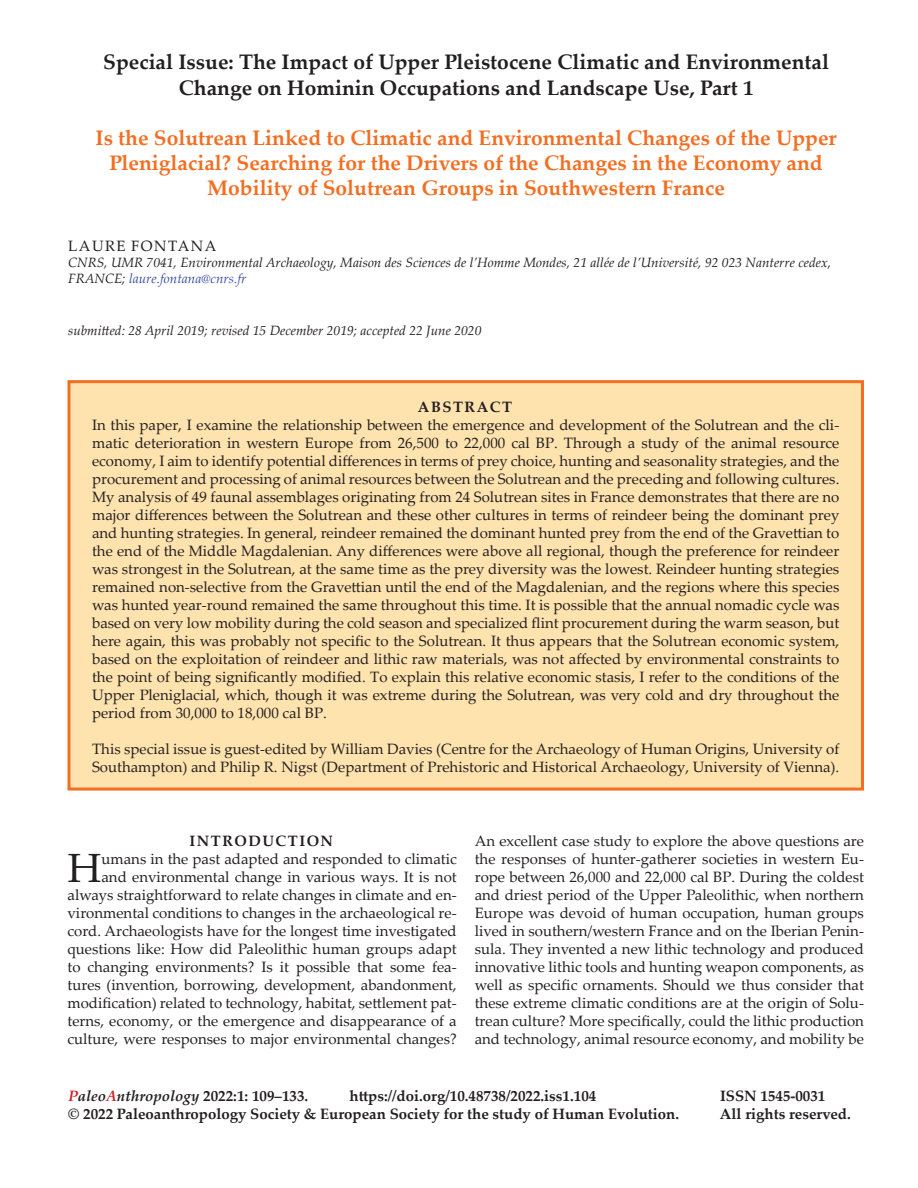
<style>
.page{position:relative;width:918px;height:1188px;background:#fff}
.page>*{position:absolute;margin:0;border:0;box-sizing:border-box;transform-origin:0 0}
.article_first_paragr{font:40.8px "Palatino Linotype";color:#231f20}
.t1{font:700 21px/25.2px "Palatino Linotype";color:#f36e21;text-align:center}
.t2{font:700 21px/25.2px "Palatino Linotype";color:#231f20;text-align:center}
.article_abstract_fir{font:15px/18px "Palatino Linotype";color:#231f20;text-align:justify}
.article_first_paragr-2{font:15px/18px "Palatino Linotype";color:#231f20;text-align:right}
.t3{font:700 15px "Palatino Linotype";color:#231f20}
.t4{font:italic 700 15px "Palatino Linotype";color:#231f20}
.t5{font:700 15px "Palatino Linotype";letter-spacing:.1em;color:#231f20}
.article_abstract_fir-2{font:15px "Palatino Linotype";letter-spacing:.1em;color:#231f20}
.figure_caption{font:italic 13.5px/16.2px "Palatino Linotype";color:#231f20}
.s1{color:#3b51a3}
.s2{color:#d1232a}
.s3{font-style:normal}
</style>
<div class="page">
<div style="left:69px;top:382px;width:793px;height:407px;background:#fee3af"></div>
<div style="left:68px;top:380px;width:796px;height:411px;border:3px solid #f36e21"></div>
<p class="t2" style="left:103px;top:49px;width:727px">Special Issue: The Impact of Upper Pleistocene Climatic and Environmental<br>Change on Hominin Occupations and Landscape Use, Part 1</p>
<p class="t1" style="left:96px;top:124px;width:743px">Is the Solutrean Linked to Climatic and Environmental Changes of the Upper<br>Pleniglacial? Searching for the Drivers of the Changes in the Economy and</p>
<p class="t1" style="left:207px;top:175px;width:519px">Mobility of Solutrean Groups in Southwestern France</p>
<p class="article_abstract_fir-2" style="left:68px;top:235px;width:150px">LAURE FONTANA</p>
<p class="figure_caption" style="left:68px;top:254px;width:765px">CNRS, UMR 7041, Environmental Archaeology, Maison des Sciences de l’Homme Mondes, 21 allée de l’Université, 92 023 Nanterre cedex,<br>FRANCE; <span class="s1">laure.fontana@cnrs.fr</span></p>
<p class="figure_caption" style="left:68px;top:322px;width:415px">submitted: 28 April 2019; revised 15 December 2019; accepted 22 June 2020</p>
<p class="t5" style="left:418px;top:396px;width:96px">ABSTRACT</p>
<p class="article_abstract_fir" style="left:92px;top:415px;width:749px">In this paper, I examine the relationship between the emergence and development of the Solutrean and the cli&shy;matic deterioration in western Europe from 26,500 to 22,000 cal BP. Through a study of the animal resource economy, I aim to identify potential differences in terms of prey choice, hunting and seasonality strategies, and the procurement and processing of animal resources between the Solutrean and the preceding and following cultures.<br>My analysis of 49 faunal assemblages originating from 24 Solutrean sites in France demonstrates that there are no major differences between the Solutrean and these other cultures in terms of reindeer being the dominant prey and hunting strategies. In general, reindeer remained the dominant hunted prey from the end of the Gravettian to the end of the Middle Magdalenian. Any differences were above all regional, though the preference for reindeer was strongest in the Solutrean, at the same time as the prey diversity was the lowest. Reindeer hunting strategies remained non-selective from the Gravettian until the end of the Magdalenian, and the regions where this species was hunted year-round remained the same throughout this time. It is possible that the annual nomadic cycle was based on very low mobility during the cold season and specialized flint procurement during the warm season, but here again, this was probably not specific to the Solutrean. It thus appears that the Solutrean economic system, based on the exploitation of reindeer and lithic raw materials, was not affected by environmental constraints to the point of being significantly modified. To explain this relative economic stasis, I refer to the conditions of the Upper Pleniglacial, which, though it was extreme during the Solutrean, was very cold and dry throughout the period from 30,000 to 18,000 cal BP.</p>
<p class="article_abstract_fir" style="left:92px;top:739px;width:749px">This special issue is guest-edited by William Davies (Centre for the Archaeology of Human Origins, University of<br>Southampton) and Philip R. Nigst (Department of Prehistoric and Historical Archaeology, University of Vienna).</p>
<p class="t5" style="left:190px;top:831px;width:145px">INTRODUCTION</p>
<p class="article_first_paragr-2" style="left:68px;top:850px;width:391px">umans in the past adapted and responded to climatic<br>and environmental change in various ways. It is not always straightforward to relate changes in climate and en&shy;vironmental conditions to changes in the archaeological re&shy;cord. Archaeologists have for the longest time investigated questions like: How did Paleolithic human groups adapt to changing environments? Is it possible that some fea&shy;tures (invention, borrowing, development, abandonment, modification) related to technology, habitat, settlement pat&shy;terns, economy, or the emergence and disappearance of a culture, were responses to major environmental changes?</p>
<p class="article_first_paragr" style="left:68px;top:840px;width:35px">H</p>
<p class="article_first_paragr-2" style="left:475px;top:832px;width:391px;text-align:justify">An excellent case study to explore the above questions are the responses of hunter-gatherer societies in western Eu&shy;rope between 26,000 and 22,000 cal BP. During the coldest and driest period of the Upper Paleolithic, when northern Europe was devoid of human occupation, human groups lived in southern/western France and on the Iberian Penin&shy;sula. They invented a new lithic technology and produced innovative lithic tools and hunting weapon components, as well as specific ornaments. Should we thus consider that these extreme climatic conditions are at the origin of Solu&shy;trean culture? More specifically, could the lithic production and technology, animal resource economy, and mobility be</p>
<p class="t4" style="left:68px;top:1085px;width:242px"><span class="s2">P</span>aleo<span class="s2">A</span>nthropology <span class="s3">2022:1: 109–133.</span></p>
<p class="t3" style="left:350px;top:1085px;width:248px">https://doi.org/10.48738/2022.iss1.104</p>
<p class="t3" style="left:720px;top:1085px;width:107px">ISSN 1545-0031</p>
<p class="t3" style="left:68px;top:1103px;width:612px">© 2022 Paleoanthropology Society &amp; European Society for the study of Human Evolution.</p>
<p class="t3" style="left:720px;top:1103px;width:132px">All rights reserved.</p>
</div>
